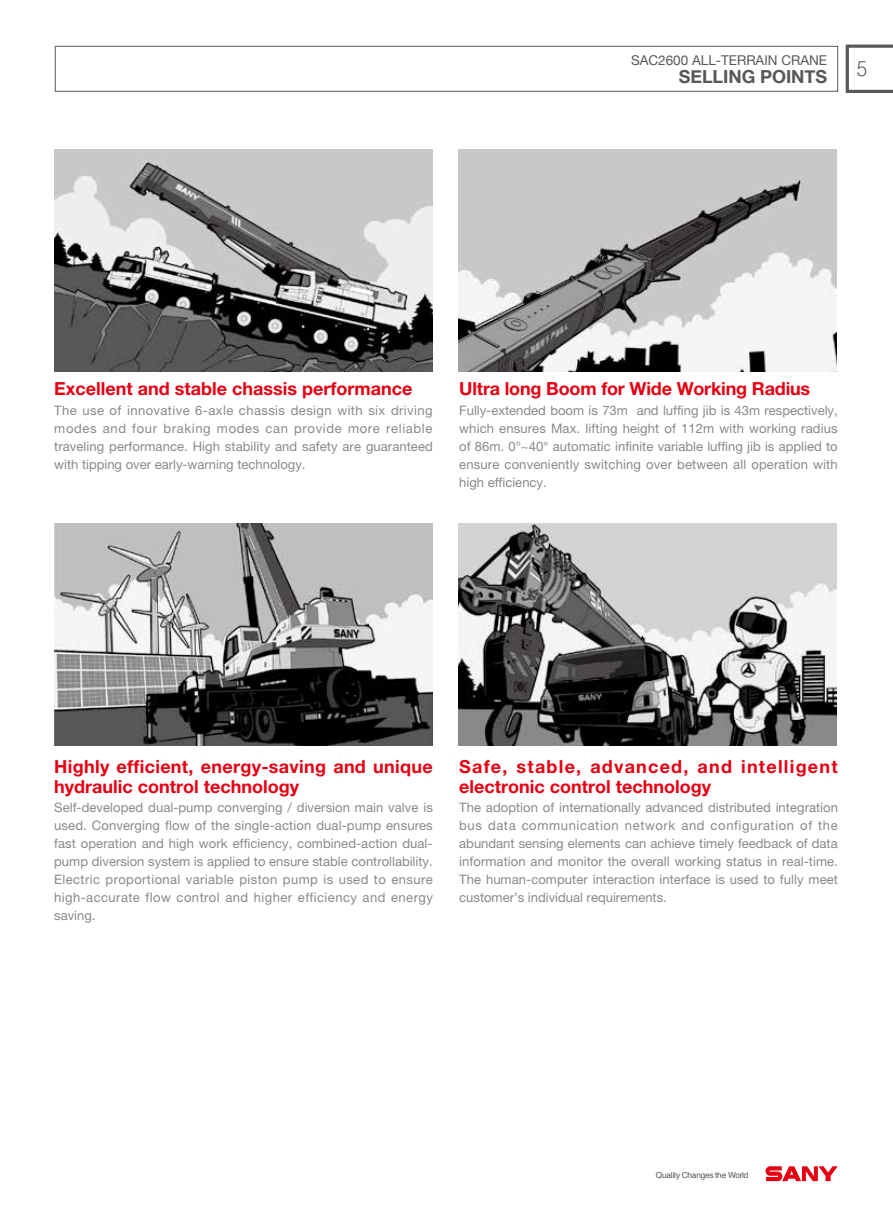
<style>
.page{position:relative;width:893px;height:1212px;background:#fff}
.page>*{position:absolute;margin:0;border:0;box-sizing:border-box;transform-origin:0 0}
.t1{font:300 21px "Helvetica";color:#595757;scale:.9 1}
.t2{font:700 18px/19.5px "Helvetica Neue LT Pro";color:#e60012}
.t3{font:700 18px/19.5px "Helvetica Neue LT Pro";letter-spacing:.07em;color:#e60012}
.t4{font:700 18px "Helvetica Neue";color:#595757}
.t5{font:13.5px "Helvetica Neue";color:#595757}
.t6{font:13.05px/18px "Helvetica Neue LT Pro";letter-spacing:.005em;color:#898989;text-align:justify}
.t7{font:8.25px "Helvetica";letter-spacing:-.03em;color:#595757}
</style>
<div class="page">
<svg style="left:765px;top:1166px;width:73px;height:15px"></svg>
<div style="left:55px;top:46px;width:783px;height:45px;border:1px solid #595757"></div>
<svg style="left:846px;top:45px;width:47px;height:48px"></svg>
<img style="left:54px;top:149px;width:378px;height:222px">
<img style="left:458px;top:149px;width:378px;height:222px">
<img style="left:54px;top:523px;width:378px;height:222px">
<img style="left:458px;top:523px;width:378px;height:222px">
<p class="t5" style="left:631px;top:50px;width:198px">SAC2600 ALL-TERRAIN C RANE</p>
<h2 class="t4" style="left:679px;top:62px;width:94px">SELLING POINTS</h2>
<h1 class="t1" style="left:857px;top:51px;width:13px">5</h1>
<h2 class="t2" style="left:54px;top:378px;width:360px">Excellent and stable chassis performance</h2>
<p class="t6" style="left:54px;top:401px;width:380px">The use of innovative 6-axle chassis design with six driving modes and four braking modes can provide more reliable traveling performance. High stability and safety are guaranteed with tipping over early-warning technology.</p>
<h2 class="t2" style="left:459px;top:378px;width:353px">Ultra long Boom for Wide Working Radius</h2>
<p class="t6" style="left:459px;top:401px;width:380px">Fully-extended boom is 73m and luffing jib is 43m respectively, which ensures Max. lifting height of 112m with working radius of 86m. 0°~40° automatic infinite variable luffing jib is applied to ensure conveniently switching over between all operation with high efficiency.</p>
<h2 class="t2" style="left:54px;top:756px;width:380px">Highly efficient, energy-saving and unique hydraulic control technology</h2>
<p class="t6" style="left:54px;top:798px;width:380px">Self-developed dual-pump converging / diversion main valve is used. Converging flow of the single-action dual-pump ensures fast operation and high work efficiency, combined-action dual&shy;pump diversion system is applied to ensure stable controllability.<br>Electric proportional variable piston pump is used to ensure high-accurate flow control and higher efficiency and energy saving.</p>
<h2 class="t3" style="left:459px;top:756px;width:380px">Safe, stable, advanced, and intelligent electronic control technology</h2>
<p class="t6" style="left:459px;top:798px;width:380px">The adoption of internationally advanced distributed integration bus data communication network and configuration of the abundant sensing elements can achieve timely feedback of data information and monitor the overall working status in real-time.<br>The human-computer interaction interface is used to fully meet customer’s individual requirements.</p>
<p class="t7" style="left:656px;top:1169px;width:94px">Quality Changes the World</p>
</div>
